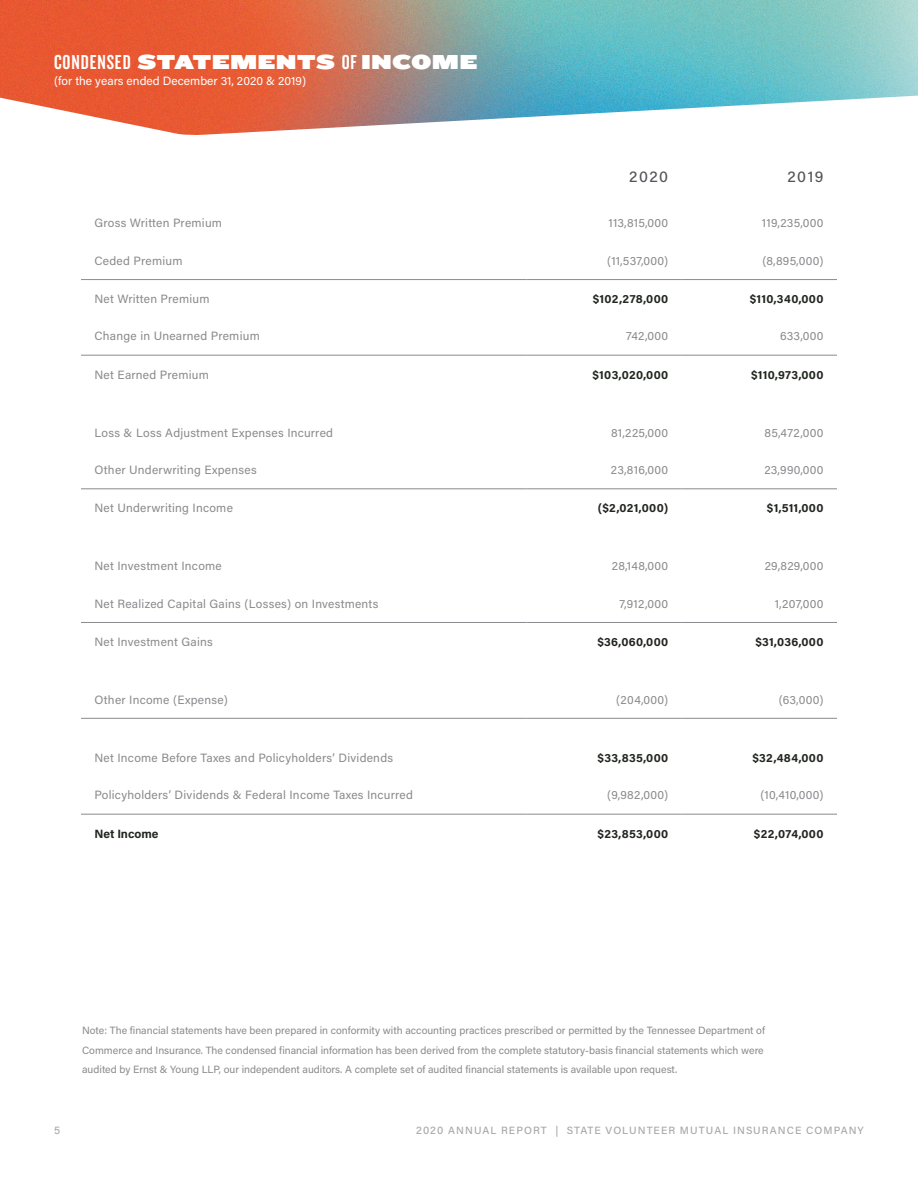
<style>
.page{position:relative;width:918px;height:1188px;background:#fff}
.page>*{position:absolute;margin:0;border:0;box-sizing:border-box;transform-origin:0 0}
.t1{font:21px "Knockout HTF94 Ultmt Sumo";letter-spacing:.04em;color:#fff}
.Financial_Right{font:500 15px "Acumin Pro";letter-spacing:.095em;color:#54555a}
.Financial_Left{font:12px "Acumin Pro";letter-spacing:.02em;color:#8a8a8e}
.Financial_Right-2{font:12px "Acumin Pro";letter-spacing:.02em;color:#8a8a8e}
.Financial_Right-3{font:700 12px "Acumin Pro";letter-spacing:.03em;color:#222620}
.Financial_Left-2{font:12px "Acumin Pro";color:#fff}
.Financial_Left-3{font:700 12px "Acumin Pro";color:#222620}
.Small_Body_Note{font:10.5px/19.5px "Acumin Pro";color:#8a8a8e}
.t2{font:500 10.5px "Acumin Pro";letter-spacing:.1em;color:#a7a6a9}
.s1{font-family:"Knockout HTF48 Featherweight"}
</style>
<div class="page">
<hr style="left:526px;top:279px;width:156px;height:1px;background:#8a8a8e">
<hr style="left:682px;top:279px;width:155px;height:1px;background:#8a8a8e">
<hr style="left:526px;top:488px;width:156px;height:1px;background:#8a8a8e">
<hr style="left:682px;top:488px;width:155px;height:1px;background:#8a8a8e">
<hr style="left:526px;top:622px;width:156px;height:1px;background:#8a8a8e">
<hr style="left:682px;top:622px;width:155px;height:1px;background:#8a8a8e">
<hr style="left:526px;top:814px;width:156px;height:1px;background:#8a8a8e">
<hr style="left:682px;top:814px;width:155px;height:1px;background:#8a8a8e">
<hr style="left:81px;top:279px;width:445px;height:1px;background:#8a8a8e">
<hr style="left:81px;top:355px;width:445px;height:1px;background:#8a8a8e">
<hr style="left:526px;top:355px;width:156px;height:1px;background:#8a8a8e">
<hr style="left:682px;top:355px;width:155px;height:1px;background:#8a8a8e">
<hr style="left:81px;top:488px;width:445px;height:1px;background:#8a8a8e">
<hr style="left:81px;top:622px;width:445px;height:1px;background:#8a8a8e">
<hr style="left:81px;top:718px;width:445px;height:1px;background:#8a8a8e">
<hr style="left:526px;top:718px;width:156px;height:1px;background:#8a8a8e">
<hr style="left:682px;top:718px;width:155px;height:1px;background:#8a8a8e">
<hr style="left:81px;top:814px;width:445px;height:1px;background:#8a8a8e">
<img style="left:0;top:0;width:918px;height:135px">
<p class="t1" style="left:54px;top:49px;width:425px"><span class="s1">CONDENSED</span> STATEMENTS <span class="s1">OF</span> INCOME</p>
<p class="Financial_Left-2" style="left:54px;top:73px;width:254px">(for the years ended December 31, 2020 &amp; 2019)</p>
<p class="Financial_Right" style="left:629px;top:167px;width:41px">2020</p>
<p class="Financial_Right" style="left:787px;top:167px;width:38px">2019</p>
<p class="Financial_Left" style="left:94px;top:215px;width:129px">Gross Written Premium</p>
<p class="Financial_Right-2" style="left:609px;top:215px;width:61px">113,815,000</p>
<p class="Financial_Right-2" style="left:762px;top:215px;width:63px">119,235,000</p>
<p class="Financial_Left" style="left:94px;top:252px;width:90px">Ceded Premium</p>
<p class="Financial_Right-2" style="left:607px;top:252px;width:63px">(11,537,000)</p>
<p class="Financial_Right-2" style="left:762px;top:252px;width:63px">(8,895,000)</p>
<p class="Financial_Left" style="left:94px;top:291px;width:117px">Net Written Premium</p>
<p class="Financial_Right-3" style="left:593px;top:290px;width:77px">$102,278,000</p>
<p class="Financial_Right-3" style="left:750px;top:290px;width:75px">$110,340,000</p>
<p class="Financial_Left" style="left:94px;top:328px;width:167px">Change in Unearned Premium</p>
<p class="Financial_Right-2" style="left:626px;top:328px;width:44px">742,000</p>
<p class="Financial_Right-2" style="left:780px;top:328px;width:45px">633,000</p>
<p class="Financial_Left" style="left:94px;top:366px;width:116px">Net Earned Premium</p>
<p class="Financial_Right-3" style="left:592px;top:366px;width:77px">$103,020,000</p>
<p class="Financial_Right-3" style="left:751px;top:366px;width:74px">$110,973,000</p>
<p class="Financial_Left" style="left:94px;top:424px;width:240px">Loss &amp; Loss Adjustment Expenses Incurred</p>
<p class="Financial_Right-2" style="left:611px;top:424px;width:59px">81,225,000</p>
<p class="Financial_Right-2" style="left:764px;top:424px;width:61px">85,472,000</p>
<p class="Financial_Left" style="left:94px;top:462px;width:164px">Other Underwriting Expenses</p>
<p class="Financial_Right-2" style="left:611px;top:462px;width:59px">23,816,000</p>
<p class="Financial_Right-2" style="left:764px;top:462px;width:61px">23,990,000</p>
<p class="Financial_Left" style="left:94px;top:500px;width:140px">Net Underwriting Income</p>
<p class="Financial_Right-3" style="left:598px;top:500px;width:72px">($2,021,000)</p>
<p class="Financial_Right-3" style="left:767px;top:500px;width:58px">$1,511,000</p>
<p class="Financial_Left" style="left:94px;top:558px;width:129px">Net Investment Income</p>
<p class="Financial_Right-2" style="left:612px;top:558px;width:58px">28,148,000</p>
<p class="Financial_Right-2" style="left:765px;top:558px;width:60px">29,829,000</p>
<p class="Financial_Left" style="left:94px;top:595px;width:285px">Net Realized Capital Gains (Losses) on Investments</p>
<p class="Financial_Right-2" style="left:619px;top:595px;width:50px">7,912,000</p>
<p class="Financial_Right-2" style="left:775px;top:595px;width:50px">1,207,000</p>
<p class="Financial_Left" style="left:94px;top:633px;width:120px">Net Investment Gains</p>
<p class="Financial_Right-3" style="left:597px;top:633px;width:72px">$36,060,000</p>
<p class="Financial_Right-3" style="left:755px;top:633px;width:70px">$31,036,000</p>
<p class="Financial_Left" style="left:94px;top:691px;width:135px">Other Income (Expense)</p>
<p class="Financial_Right-2" style="left:616px;top:691px;width:53px">(204,000)</p>
<p class="Financial_Right-2" style="left:779px;top:691px;width:46px">(63,000)</p>
<p class="Financial_Left" style="left:94px;top:749px;width:300px">Net Income Before Taxes and Policyholders’ Dividends</p>
<p class="Financial_Right-3" style="left:598px;top:749px;width:72px">$33,835,000</p>
<p class="Financial_Right-3" style="left:752px;top:749px;width:73px">$32,484,000</p>
<p class="Financial_Left" style="left:94px;top:787px;width:320px">Policyholders’ Dividends &amp; Federal Income Taxes Incurred</p>
<p class="Financial_Right-2" style="left:607px;top:787px;width:63px">(9,982,000)</p>
<p class="Financial_Right-2" style="left:760px;top:787px;width:65px">(10,410,000)</p>
<p class="Financial_Left-3" style="left:94px;top:825px;width:66px">Net Income</p>
<p class="Financial_Right-3" style="left:598px;top:825px;width:72px">$23,853,000</p>
<p class="Financial_Right-3" style="left:754px;top:825px;width:71px">$22,074,000</p>
<p class="Small_Body_Note" style="left:82px;top:1020px;width:685px">Note: The financial statements have been prepared in conformity with accounting practices prescribed or permitted by the Tennessee Department of<br>Commerce and Insurance. The condensed financial information has been derived from the complete statutory-basis financial statements which were audited by Ernst &amp; Young LLP, our independent auditors. A complete set of audited financial statements is available upon request.</p>
<p class="t2" style="left:54px;top:1123px;width:8px">5</p>
<p class="t2" style="left:416px;top:1123px;width:449px">2020 ANNUAL REPORT | STATE VOLUNTEER MUTUAL INSURANCE COMPANY</p>
</div>
